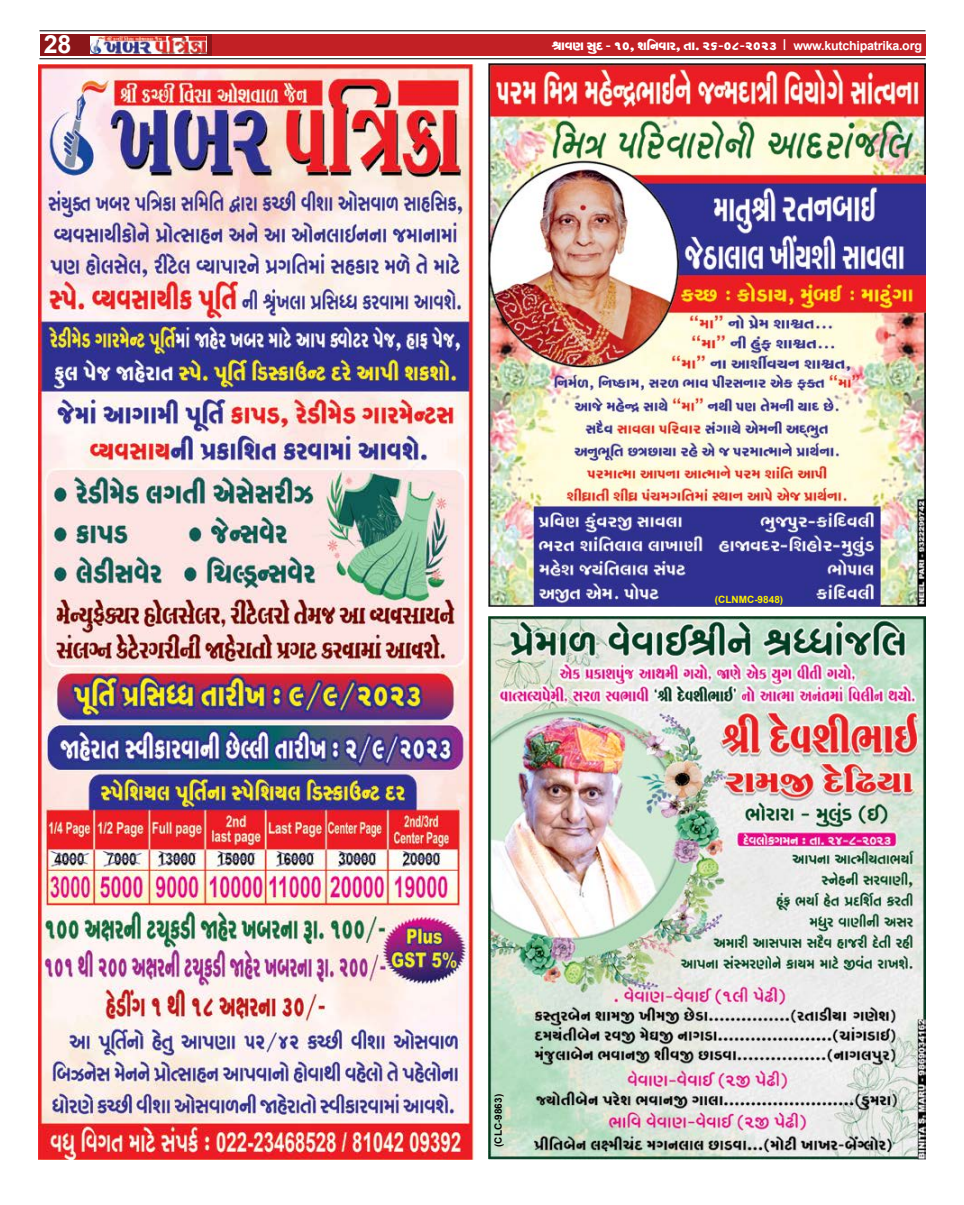
<style>
.page{position:relative;width:964px;height:1205px;background:#fff}
.page>*{position:absolute;margin:0;border:0;box-sizing:border-box;transform-origin:0 0}
.t1{font:700 25px "Arial";color:#fff}
.t2{font:15px "SHREE GUJ7";letter-spacing:-.02em;color:#fff}
.t3{font:700 10px "Arial";color:#fff200}
.t4{font:700 10px "Arial";color:#000}
.s1{font-family:"Arial"}
.s2{font-family:"Arial";font-weight:700;font-size:12.5px}
</style>
<div class="page">
<div style="left:40px;top:34px;width:172px;height:21px;background:#8b1619"></div>
<div style="left:212px;top:34px;width:714px;height:21px;background:#c22025"></div>
<hr style="left:39px;top:58px;width:886px;height:1px;background:#000">
<hr style="left:39px;top:30px;width:886px;height:1px;background:#000">
<img style="left:90px;top:36px;width:116px;height:17px">
<img style="left:488px;top:64px;width:437px;height:542px">
<img style="left:39px;top:64px;width:437px;height:1095px">
<img style="left:488px;top:617px;width:437px;height:542px">
<h1 class="t1" style="left:44px;top:27px;width:29px">28</h1>
<p class="t2" style="left:552px;top:38px;width:372px">îphZ kyv$ - 10, ir“hpf, sp. 26-08-2023 <span class="s1">I</span> <span class="s2">www.kutchipatrika.org</span></p>
<p class="t4" style="left:491px;top:1147px;width:54px;rotate:-90deg">(CLC-9863)</p>
<p class="t3" style="left:715px;top:592px;width:70px">(CLNMC-9848)</p>
</div>
